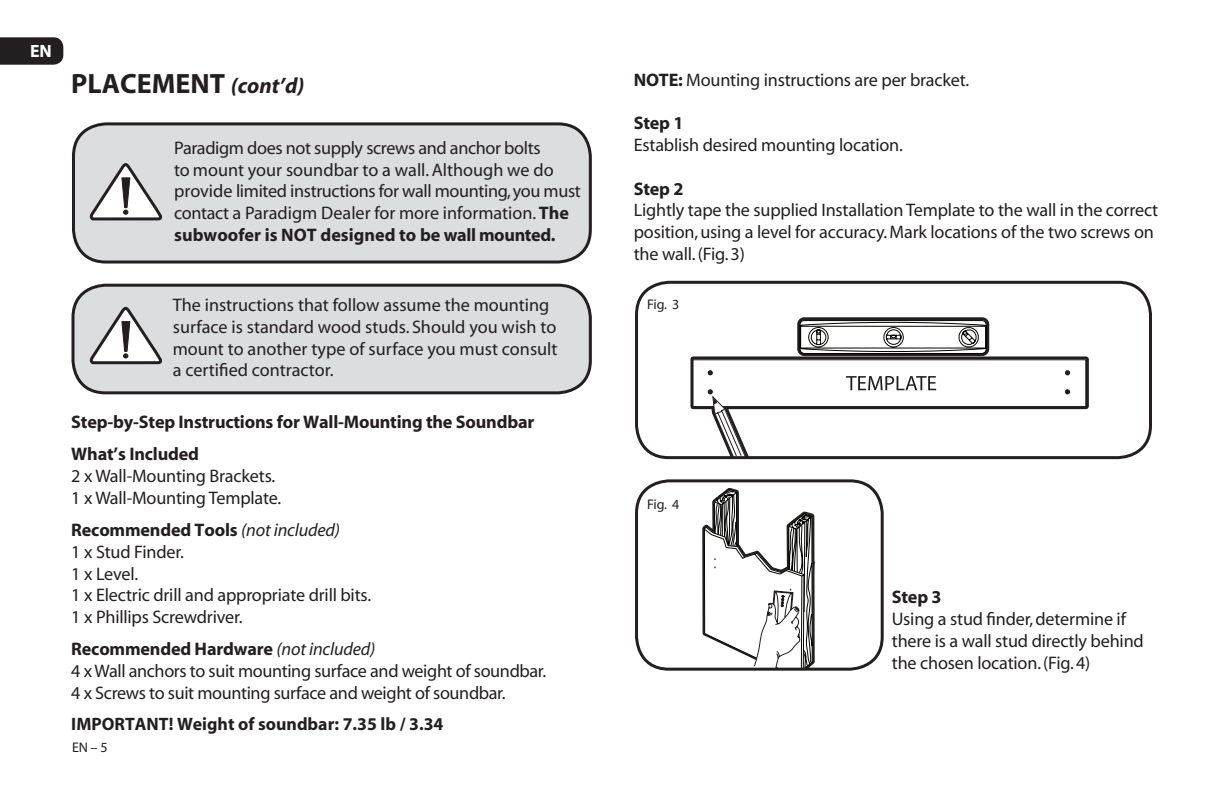
<style>
.page{position:relative;width:1224px;height:792px;background:#fff}
.page>*{position:absolute;margin:0;border:0;box-sizing:border-box;transform-origin:0 0}
.t1{font:700 28px "Myriad";color:#231f20}
.t2{font:18.2px/21.8px "Myriad";letter-spacing:-.01em;color:#231f20}
.t3{font:700 18.2px/31.8px "Myriad";letter-spacing:-.01em;color:#231f20}
.t4{font:700 18px "Myriad";color:#231f20}
.t5{font:700 17.8px "Myriad";color:#fff}
.t6{font:14px "Myriad";letter-spacing:-.01em;color:#231f20}
.s1{font-style:italic;font-size:22px}
.s2{font-weight:700}
.s3{font-style:italic}
</style>
<div class="page">
<div style="left:74px;top:124px;width:516px;height:138px;background:#dcdddf;border-radius:32px"></div>
<div style="left:72px;top:122px;width:520px;height:142px;border:3px solid #231f20;border-radius:32px"></div>
<div style="left:73px;top:285px;width:517px;height:108px;background:#dcdddf;border-radius:32px"></div>
<div style="left:72px;top:284px;width:520px;height:110px;border:3px solid #231f20;border-radius:32px"></div>
<svg style="left:702px;top:483px;width:179px;height:184px"></svg>
<div style="left:635px;top:479px;width:249px;height:192px;border:3px solid #231f20;border-radius:32px"></div>
<svg style="left:693px;top:317px;width:457px;height:141px"></svg>
<div style="left:635px;top:281px;width:517px;height:178px;border:3px solid #231f20;border-radius:32px"></div>
<svg style="left:90px;top:163px;width:72px;height:57px"></svg>
<svg style="left:90px;top:307px;width:72px;height:57px"></svg>
<svg style="left:0;top:37px;width:63px;height:28px;background:#2c2829"></svg>
<p class="t5" style="left:30px;top:42px;width:23px">EN</p>
<h1 class="t1" style="left:71px;top:69px;width:235px">PLACEMENT <span class="s1">(cont’d)</span></h1>
<p class="t2" style="left:174px;top:138px;width:408px">Paradigm does not supply screws and anchor bolts<br>to mount your soundbar to a wall. Although we do provide limited instructions for wall mounting, you must contact a Paradigm Dealer for more information. <span class="s2">The subwoofer is NOT designed to be wall mounted.</span></p>
<p class="t2" style="left:634px;top:69px;width:337px"><span class="s2">NOTE:</span> Mounting instructions are per bracket.</p>
<p class="t3" style="left:634px;top:108px;width:51px">Step 1</p>
<p class="t2" style="left:634px;top:135px;width:271px">Establish desired mounting location.</p>
<p class="t3" style="left:634px;top:173px;width:51px">Step 2</p>
<p class="t2" style="left:634px;top:200px;width:526px">Lightly tape the supplied Installation Template to the wall in the correct position, using a level for accuracy. Mark locations of the two screws on the wall. (Fig. 3)</p>
<p class="t2" style="left:173px;top:295px;width:386px">The instructions that follow assume the mounting surface is standard wood studs. Should you wish to mount to another type of surface you must consult a certified contractor.</p>
<p class="t6" style="left:647px;top:298px;width:34px">Fig. 3</p>
<p class="t3" style="left:71px;top:407px;width:465px">Step-by-Step Instructions for Wall-Mounting the Soundbar<br>What’s Included</p>
<p class="t2" style="left:71px;top:466px;width:212px">2 x Wall-Mounting Brackets.<br>1 x Wall-Mounting Template.</p>
<p class="t2" style="left:71px;top:520px;width:301px"><span class="s2">Recommended Tools</span> <span class="s3">(not included)<br></span>1 x Stud Finder.<br>1 x Level.<br>1 x Electric drill and appropriate drill bits.<br>1 x Phillips Screwdriver.</p>
<p class="t2" style="left:71px;top:639px;width:477px"><span class="s2">Recommended Hardware</span> <span class="s3">(not included)<br></span>4 x Wall anchors to suit mounting surface and weight of soundbar.<br>4 x Screws to suit mounting surface and weight of soundbar.</p>
<p class="t4" style="left:71px;top:715px;width:374px">IMPORTANT! Weight of soundbar: 7.35 lb / 3.34</p>
<p class="t6" style="left:72px;top:740px;width:37px">EN – 5</p>
<p class="t6" style="left:647px;top:498px;width:34px">Fig. 4</p>
<p class="t3" style="left:892px;top:582px;width:51px">Step 3</p>
<p class="t2" style="left:892px;top:609px;width:254px">Using a stud finder, determine if there is a wall stud directly behind the chosen location. (Fig. 4)</p>
</div>
